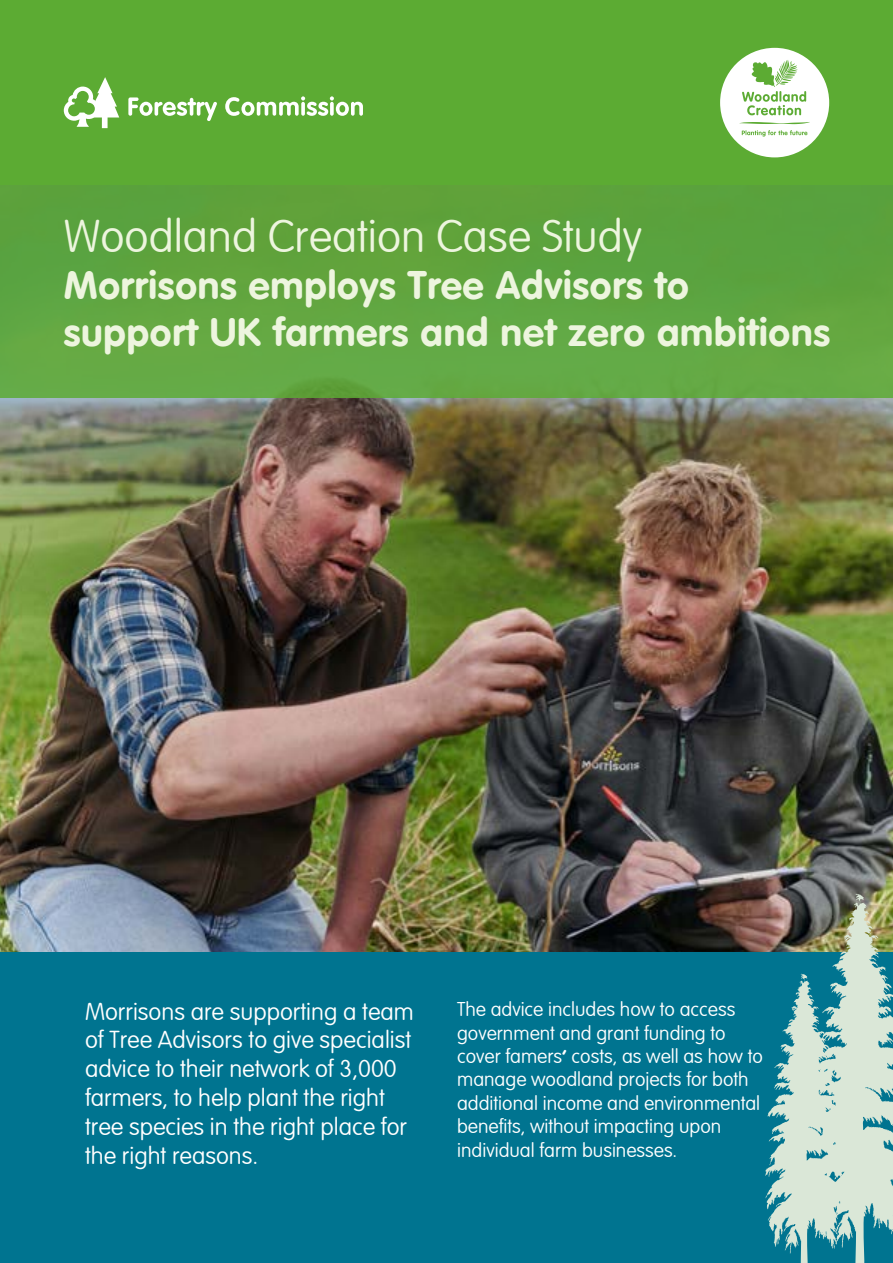
<style>
.page{position:relative;width:893px;height:1263px;background:#fff}
.page>*{position:absolute;margin:0;border:0;box-sizing:border-box;transform-origin:0 0}
.Header_1__H1{font:100 45px "VAG Rounded";color:#edf5de}
.Header_1__H1-2{font:39px/46.8px "VAG Rounded Bold";letter-spacing:.02em;color:#edf5de}
.intro_text__P{font:100 24px/28.8px "VAG Rounded";color:#fff}
.Body_text_white__P{font:100 19.5px/23.4px "VAG Rounded";color:#fff}
.s1{font-family:"VAG Rundschrift D";font-weight:400}
</style>
<div class="page">
<div style="left:0;top:0;width:893px;height:185px;background:#5cab33"></div>
<svg style="left:64px;top:77px;width:55px;height:51px"></svg>
<svg style="left:128px;top:97px;width:89px;height:24px"></svg>
<svg style="left:225px;top:96px;width:138px;height:20px"></svg>
<svg style="left:720px;top:48px;width:109px;height:109px"></svg>
<img style="left:0;top:398px;width:893px;height:554px">
<div style="left:0;top:185px;width:893px;height:213px;background:#60a540"></div>
<div style="left:0;top:952px;width:893px;height:311px;background:#007490"></div>
<svg style="left:765px;top:893px;width:128px;height:370px;fill:#dae7d7"></svg>
<h1 class="Header_1__H1" style="left:64px;top:210px;width:580px">Woodland Creation Case Study</h1>
<h1 class="Header_1__H1-2" style="left:64px;top:261px;width:768px">Morrisons employs Tree Advisors to support UK farmers and net zero ambitions</h1>
<p class="intro_text__P" style="left:85px;top:998px;width:330px">Morrisons are supporting a team of Tree Advisors to give specialist advice to their network of 3,000 farmers, to help plant the right tree species in the right place for the right reasons.</p>
<p class="Body_text_white__P" style="left:457px;top:998px;width:307px">The advice includes how to access government and grant funding to cover famers<span class="s1">’</span> costs, as well as how to manage woodland projects for both additional income and environmental benefits, without impacting upon individual farm businesses.</p>
</div>
